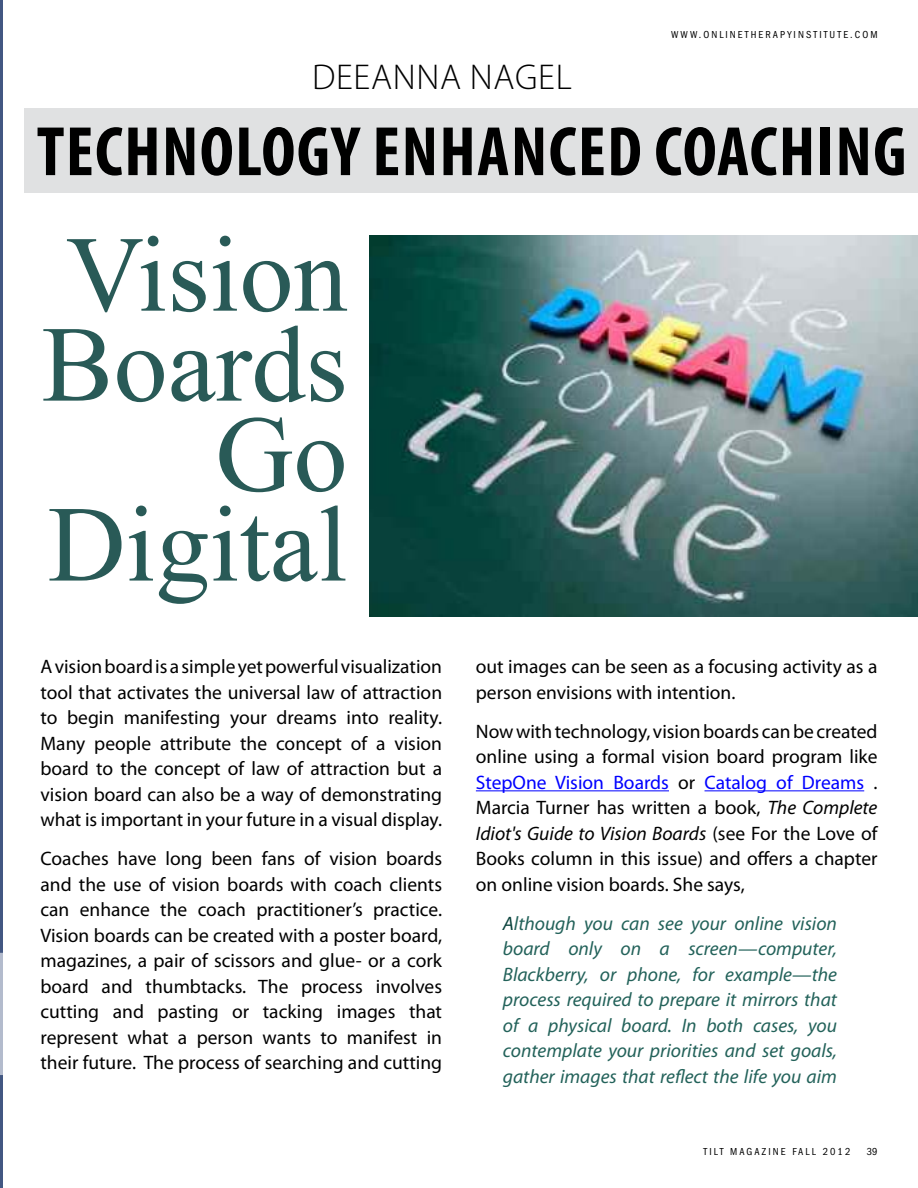
<style>
.page{position:relative;width:918px;height:1188px;background:#fff}
.page>*{position:absolute;margin:0;border:0;box-sizing:border-box;transform-origin:0 0}
.t1{font:108px/90px "Times New Roman";color:#295a57;text-align:right}
.t2{font:700 condensed 70.5px "Myriad Pro";letter-spacing:.02em;color:#000}
.t3{font:300 36px "Myriad Pro";letter-spacing:.02em;color:#000}
.t4{font:19.5px/25.5px "Myriad Pro";color:#000;text-align:justify}
.t5{font:italic 19.5px/25.5px "Myriad Pro";color:#23625a;text-align:justify}
.t6{font:condensed 10.5px "ITC Franklin Gothic Std";letter-spacing:.2em;color:#000}
.s1{color:#00f}
.s2{font-style:italic}
.s3{color:#08413b}
</style>
<div class="page">
<hr style="left:0;top:0;width:3px;height:1188px;background:#425782">
<svg style="left:0;top:953px;width:3px;height:122px"></svg>
<img style="left:369px;top:236px;width:549px;height:380px">
<hr style="left:476px;top:790px;width:193px;height:1px;background:#00f">
<hr style="left:705px;top:790px;width:159px;height:1px;background:#00f">
<div style="left:24px;top:108px;width:894px;height:84px;background:#e0e1e2"></div>
<p class="t6" style="left:671px;top:29px;width:208px">WWW.ONLINETHERAPYINSTITUTE.COM</p>
<h3 class="t3" style="left:312px;top:56px;width:261px">DEEANNA NAGEL</h3>
<h2 class="t2" style="left:37px;top:108px;width:871px">TECHNOLOGY ENHANCED COACHING</h2>
<h1 class="t1" style="left:42px;top:228px;width:308px">Vision<br>Boards<br>Go<br>Digital</h1>
<p class="t4" style="left:40px;top:654px;width:403px">A vision board is a simple yet powerful visualization tool that activates the universal law of attraction to begin manifesting your dreams into reality.<br>Many people attribute the concept of a vision board to the concept of law of attraction but a vision board can also be a way of demonstrating what is important in your future in a visual display.</p>
<p class="t4" style="left:40px;top:846px;width:403px">Coaches have long been fans of vision boards and the use of vision boards with coach clients can enhance the coach practitioner’s practice.<br>Vision boards can be created with a poster board, magazines, a pair of scissors and glue- or a cork board and thumbtacks. The process involves cutting and pasting or tacking images that represent what a person wants to manifest in their future. The process of searching and cutting</p>
<p class="t4" style="left:476px;top:654px;width:403px">out images can be seen as a focusing activity as a person envisions with intention.</p>
<p class="t4" style="left:476px;top:718px;width:403px">Now with technology, vision boards can be created online using a formal vision board program like <span class="s1">StepOne Vision Boards</span> or <span class="s1">Catalog of Dreams</span> .<br>Marcia Turner has written a book, <span class="s2">The Complete Idiot's Guide to Vision Boards</span> (see For the Love of Books column in this issue) and offers a chapter on online vision boards. She says,</p>
<p class="t5" style="left:503px;top:910px;width:336px"><span class="s3">A</span>lthough you can see your online vision board only on a screen—computer, Blackberry, or phone, for example—the process required to prepare it mirrors that of a physical board. In both cases, you contemplate your priorities and set goals, gather images that reflect the life you aim</p>
<p class="t6" style="left:703px;top:1145px;width:96px">TILT MAGAZINE FALL</p>
<p class="t6" style="left:823px;top:1145px;width:29px">2012</p>
<p class="t6" style="left:867px;top:1145px;width:12px">39</p>
</div>
